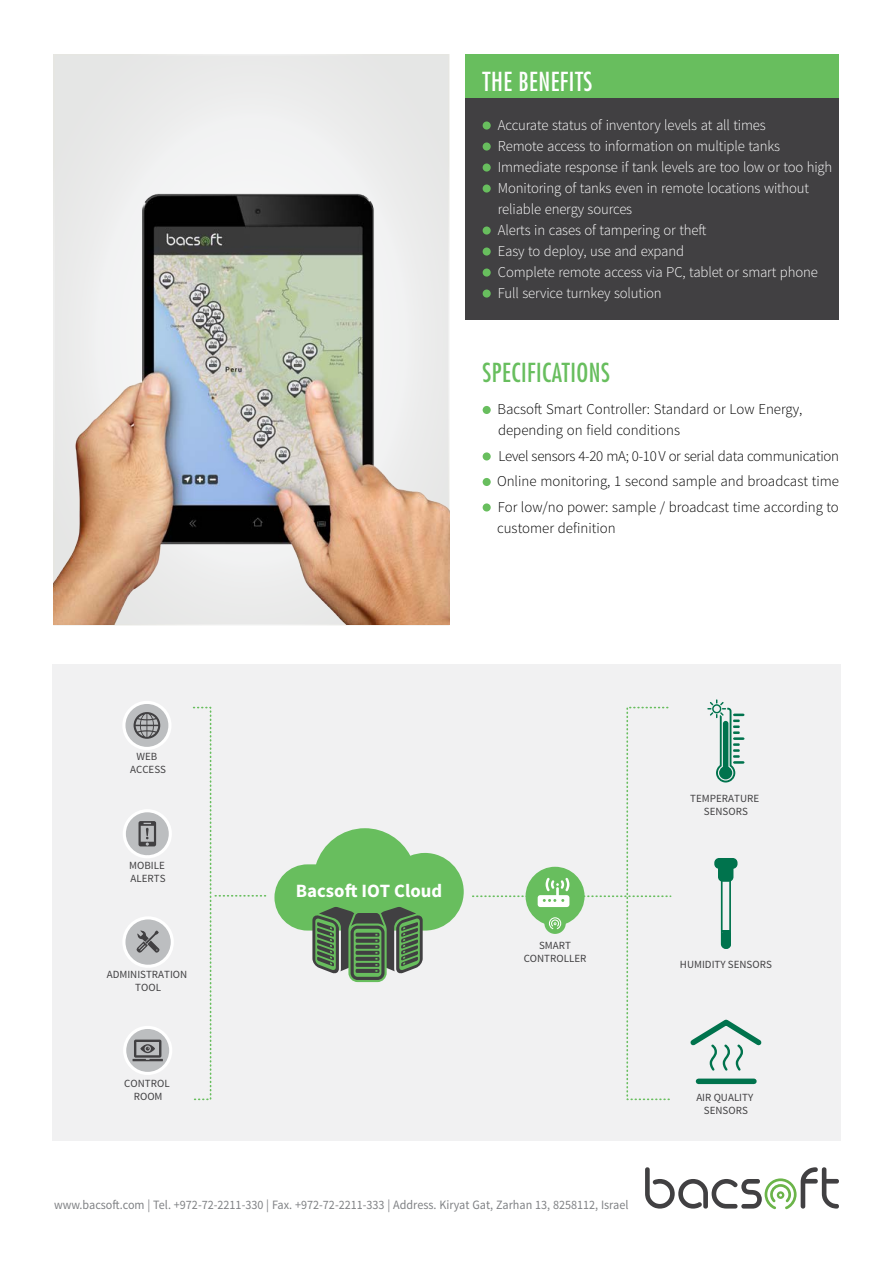
<style>
.page{position:relative;width:893px;height:1263px;background:#fff}
.page>*{position:absolute;margin:0;border:0;box-sizing:border-box;transform-origin:0 0}
.t1{font:condensed 25.5px "Futura Std";letter-spacing:.02em;color:#68be5e}
.t2{font:condensed 25.5px "Futura Std";letter-spacing:.02em;color:#fff}
.t3{font:700 18.75px "Source Sans Pro";color:#fff}
.t4{font:300 15px/21px "Source Sans Pro";letter-spacing:-.01em;color:#fff}
.t5{font:300 15px/25.5px "Source Sans Pro";color:#000}
.t6{font:12.75px "Source Sans Pro";color:#808285;scale:.95 1}
.t7{font:10.95px/13.2px "Source Sans Pro";color:#414042;text-align:center}
</style>
<div class="page">
<div style="left:466px;top:54px;width:373px;height:265px;background:#414042"></div>
<div style="left:466px;top:54px;width:373px;height:44px;background:#68be5e"></div>
<div style="left:52px;top:664px;width:789px;height:477px;background:#f1f1f2"></div>
<svg style="left:123px;top:1026px;width:49px;height:49px"></svg>
<svg style="left:133px;top:1039px;width:30px;height:22px"></svg>
<svg style="left:123px;top:809px;width:49px;height:49px"></svg>
<svg style="left:139px;top:821px;width:17px;height:25px"></svg>
<svg style="left:122px;top:916px;width:52px;height:52px"></svg>
<svg style="left:134px;top:928px;width:28px;height:26px"></svg>
<svg style="left:122px;top:701px;width:49px;height:49px"></svg>
<svg style="left:134px;top:712px;width:26px;height:27px"></svg>
<svg style="left:215px;top:895px;width:52px;height:2px"></svg>
<div style="left:526px;top:868px;width:58px;height:57px;background:#68be5e;border-radius:50%"></div>
<svg style="left:473px;top:878px;width:198px;height:29px"></svg>
<div style="left:544px;top:912px;width:22px;height:22px;background:#68be5e;border-radius:50%"></div>
<svg style="left:549px;top:917px;width:12px;height:12px"></svg>
<svg style="left:721px;top:881px;width:10px;height:68px"></svg>
<div style="left:718px;top:863px;width:15px;height:19px;background:#00734d;border-radius:5px"></div>
<div style="left:714px;top:858px;width:23px;height:11px;background:#00734d;border-radius:5px"></div>
<div style="left:722px;top:930px;width:9px;height:19px;background:#00734d;border-radius:5px"></div>
<svg style="left:707px;top:699px;width:37px;height:83px"></svg>
<div style="left:698px;top:1078px;width:56px;height:6px;background:#00734d"></div>
<svg style="left:690px;top:1019px;width:72px;height:52px"></svg>
<div style="left:54px;top:55px;width:395px;height:570px;background:#eaeaea"></div>
<img style="left:53px;top:177px;width:396px;height:448px">
<svg style="left:645px;top:1167px;width:194px;height:42px"></svg>
<div style="left:483px;top:121px;width:8px;height:9px;background:#68be5e;border-radius:50%"></div>
<div style="left:483px;top:142px;width:8px;height:9px;background:#68be5e;border-radius:50%"></div>
<div style="left:483px;top:163px;width:8px;height:9px;background:#68be5e;border-radius:50%"></div>
<div style="left:483px;top:184px;width:8px;height:9px;background:#68be5e;border-radius:50%"></div>
<div style="left:483px;top:226px;width:8px;height:9px;background:#68be5e;border-radius:50%"></div>
<div style="left:483px;top:247px;width:8px;height:9px;background:#68be5e;border-radius:50%"></div>
<div style="left:483px;top:268px;width:8px;height:9px;background:#68be5e;border-radius:50%"></div>
<div style="left:483px;top:289px;width:8px;height:9px;background:#68be5e;border-radius:50%"></div>
<div style="left:483px;top:406px;width:8px;height:8px;background:#68be5e;border-radius:50%"></div>
<div style="left:483px;top:452px;width:8px;height:8px;background:#68be5e;border-radius:50%"></div>
<div style="left:483px;top:478px;width:8px;height:8px;background:#68be5e;border-radius:50%"></div>
<div style="left:483px;top:503px;width:8px;height:8px;background:#68be5e;border-radius:50%"></div>
<svg style="left:274px;top:828px;width:190px;height:154px"></svg>
<h1 class="t2" style="left:483px;top:66px;width:111px">THE BENEFITS</h1>
<p class="t4" style="left:498px;top:114px;width:336px">Accurate status of inventory levels at all times<br>Remote access to information on multiple tanks Immediate response if tank levels are too low or too high Monitoring of tanks even in remote locations without reliable energy sources<br>Alerts in cases of tampering or theft<br>Easy to deploy, use and expand<br>Complete remote access via PC, tablet or smart phone Full service turnkey solution</p>
<h1 class="t1" style="left:483px;top:357px;width:129px">SPECIFICATIONS</h1>
<p class="t7" style="left:130px;top:750px;width:37px">WEB<br>ACCESS</p>
<p class="t7" style="left:129px;top:859px;width:38px;text-align:left">MOBILE<br>ALERTS</p>
<p class="t7" style="left:107px;top:968px;width:82px">ADMINISTRATION<br>TOOL</p>
<p class="t7" style="left:124px;top:1077px;width:47px">CONTROL<br>ROOM</p>
<p class="t5" style="left:497px;top:399px;width:306px;line-height:21px">Bacsoft Smart Controller: Standard or Low Energy, depending on field conditions</p>
<p class="t5" style="left:497px;top:443px;width:343px;text-align:justify">Level sensors 4-20 mA; 0-10V or serial data communication Online monitoring 1, second sample and broadcast time For low/no power: sample / broadcast time according to</p>
<p class="t5" style="left:497px;top:515px;width:120px">customer definition</p>
<p class="t3" style="left:296px;top:879px;width:50px">Bacso</p>
<p class="t3" style="left:361px;top:879px;width:82px">IOT Cloud</p>
<p class="t7" style="left:524px;top:939px;width:64px">SMART<br>CONTROLLER</p>
<p class="t7" style="left:690px;top:792px;width:71px">TEMPERATURE<br>SENSORS</p>
<p class="t7" style="left:680px;top:958px;width:93px">HUMIDITY SENSORS</p>
<p class="t7" style="left:696px;top:1091px;width:58px">AIR QUALITY<br>SENSORS</p>
<p class="t6" style="left:54px;top:1196px;width:606px">www.bacsoft.com | Tel. +972-72-2211-330 | Fax. +972-72-2211-333 | Address. Kiryat Gat, Zarhan 13, 8258112, Israel</p>
</div>
